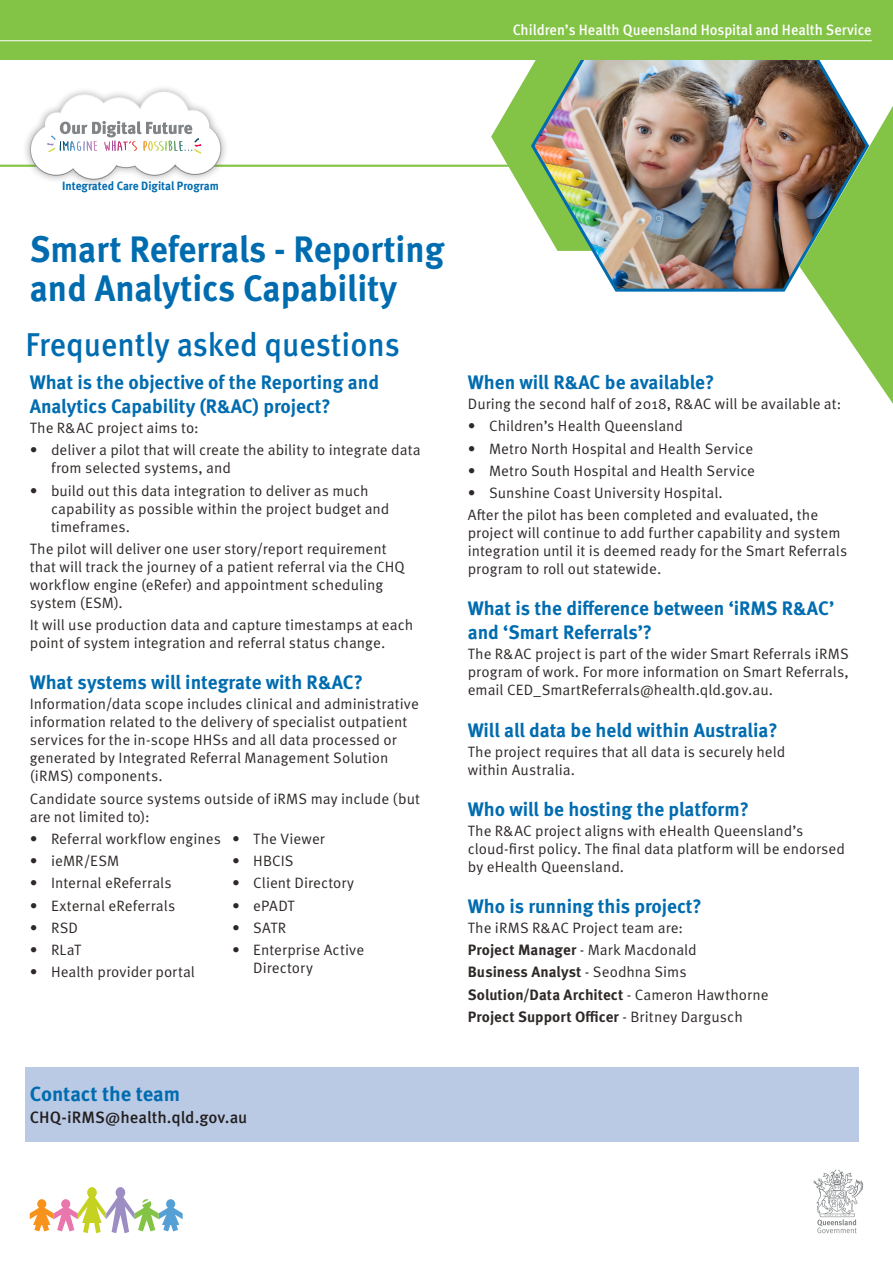
<style>
.page{position:relative;width:893px;height:1263px;background:#fff}
.page>*{position:absolute;margin:0;border:0;box-sizing:border-box;transform-origin:0 0}
.t1{font:700 36.75px/39px "Meta OT";color:#006cb0;scale:.95 1}
.H1_copy{font:500 33px "Meta OT";color:#006cb0;scale:.95 1}
.t2{font:700 20.4px "Meta OT";letter-spacing:-.01em;color:#006cb0}
.t3{font:700 19.5px/24px "Meta OT";color:#006cb0}
.t4{font:500 16.5px "Meta OT";color:#231f20}
.Body_10pt{font:15px/18px "Meta OT Norm";letter-spacing:.005em;color:#2e2928}
.Body_10pt-2{font:700 15px "Meta OT";letter-spacing:.005em;color:#2e2928}
.t5{font:500 15px "Meta OT";color:#fff;scale:.95 1}
.t6{font:700 12px "Meta OT";color:#006cb0;scale:.95 1}
.s1{font-family:"Meta OT Norm";font-weight:400}
</style>
<div class="page">
<svg style="left:813px;top:1169px;width:50px;height:64px"></svg>
<svg style="left:30px;top:1187px;width:153px;height:46px"></svg>
<hr style="left:0;top:165px;width:521px;height:2px;background:#89c64e">
<svg style="left:491px;top:59px;width:38px;height:143px"></svg>
<img style="left:529px;top:59px;width:342px;height:233px">
<svg style="left:799px;top:98px;width:94px;height:306px"></svg>
<div style="left:22px;top:85px;width:207px;height:103px;background:#231f20;opacity:.4"></div>
<svg style="left:30px;top:92px;width:191px;height:88px"></svg>
<div style="left:0;top:0;width:893px;height:59px;background:#83c447"></div>
<hr style="left:0;top:40px;width:872px;height:1px;background:#fff">
<div style="left:26px;top:1067px;width:833px;height:75px;background:#bacae5"></div>
<p class="t5" style="left:513px;top:21px;width:379px">Children’s Health Queensland Hospital and Health Service</p>
<p class="t6" style="left:62px;top:179px;width:167px">Integrated Care Digital Program</p>
<h1 class="t1" style="left:30px;top:231px;width:438px">Smart Referrals - Reporting and Analytics Capability</h1>
<p class="H1_copy" style="left:26px;top:324px;width:396px">Frequently asked questions</p>
<h2 class="t3" style="left:30px;top:371px;width:351px">What is the objective of the Reporting and<br>Analytics Capability (R&amp;AC) project?</h2>
<p class="Body_10pt" style="left:30px;top:419px;width:170px">The R&amp;AC project aims to:</p>
<p class="Body_10pt" style="left:51px;top:441px;width:371px;text-indent:-21px">• deliver a pilot that will create the ability to integrate data from selected systems, and</p>
<p class="Body_10pt" style="left:51px;top:482px;width:340px;text-indent:-21px">• build out this data integration to deliver as much capability as possible within the project budget and timeframes.</p>
<p class="Body_10pt" style="left:30px;top:540px;width:376px">The pilot will deliver one user story/report requirement that will track the journey of a patient referral via the CHQ workflow engine (eRefer) and appointment scheduling system (ESM).</p>
<p class="Body_10pt" style="left:30px;top:616px;width:385px">It will use production data and capture timestamps at each point of system integration and referral status change.</p>
<h2 class="t3" style="left:30px;top:671px;width:335px">What systems will integrate with R&amp;AC?</h2>
<p class="Body_10pt" style="left:30px;top:695px;width:391px">Information/data scope includes clinical and administrative information related to the delivery of specialist outpatient services for the in-scope HHSs and all data processed or generated by Integrated Referral Management Solution (iRMS) components.</p>
<p class="Body_10pt" style="left:30px;top:790px;width:392px">Candidate source systems outside of iRMS may include (but are not limited to):</p>
<p class="Body_10pt" style="left:30px;top:830px;width:193px">• Referral workflow engines</p>
<p class="Body_10pt" style="left:30px;top:852px;width:91px">• ieMR/ESM</p>
<p class="Body_10pt" style="left:30px;top:874px;width:144px">• Internal eReferrals</p>
<p class="Body_10pt" style="left:30px;top:897px;width:147px">• External eReferrals</p>
<p class="Body_10pt" style="left:30px;top:919px;width:50px">• RSD</p>
<p class="Body_10pt" style="left:30px;top:941px;width:53px">• RLaT</p>
<p class="Body_10pt" style="left:30px;top:963px;width:167px">• Health provider portal</p>
<p class="Body_10pt" style="left:232px;top:830px;width:94px">• The Viewer</p>
<p class="Body_10pt" style="left:232px;top:852px;width:63px">• HBCIS</p>
<p class="Body_10pt" style="left:232px;top:874px;width:124px">• Client Directory</p>
<p class="Body_10pt" style="left:232px;top:897px;width:64px">• ePADT</p>
<p class="Body_10pt" style="left:232px;top:919px;width:56px">• SATR</p>
<p class="Body_10pt" style="left:253px;top:941px;width:112px;text-indent:-21px">• Enterprise Active<br>Directory</p>
<h2 class="t3" style="left:468px;top:371px;width:248px">When will R&amp;AC be available?</h2>
<p class="Body_10pt" style="left:468px;top:395px;width:375px">During the second half of 2018, R&amp;AC will be available at:</p>
<p class="Body_10pt" style="left:468px;top:417px;width:217px">• Children’s Health Queensland</p>
<p class="Body_10pt" style="left:468px;top:440px;width:287px">• Metro North Hospital and Health Service</p>
<p class="Body_10pt" style="left:468px;top:462px;width:289px">• Metro South Hospital and Health Service</p>
<p class="Body_10pt" style="left:468px;top:484px;width:257px">• Sunshine Coast University Hospital.</p>
<p class="Body_10pt" style="left:468px;top:506px;width:381px">After the pilot has been completed and evaluated, the project will continue to add further capability and system integration until it is deemed ready for the Smart Referrals program to roll out statewide.</p>
<h2 class="t3" style="left:468px;top:597px;width:368px">What is the difference between ‘iRMS R&amp;AC’ and ‘Smart Referrals’?</h2>
<p class="Body_10pt" style="left:468px;top:646px;width:383px;text-align:justify">The R&amp;AC project is part of the wider Smart Referrals iRMS program of work. For more information on Smart Referrals, email CED_SmartReferrals@health.qld.gov.au.</p>
<h2 class="t3" style="left:468px;top:718px;width:311px">Will all data be held within Australia?</h2>
<p class="Body_10pt" style="left:468px;top:743px;width:319px">The project requires that all data is securely held within Australia.</p>
<h2 class="t3" style="left:468px;top:797px;width:283px">Who will be hosting the platform?</h2>
<p class="Body_10pt" style="left:468px;top:822px;width:379px">The R&amp;AC project aligns with eHealth Queensland’s cloud-first policy. The final data platform will be endorsed by eHealth Queensland.</p>
<h2 class="t3" style="left:468px;top:894px;width:236px">Who is running this project?</h2>
<p class="Body_10pt" style="left:468px;top:919px;width:217px">The iRMS R&amp;AC Project team are:</p>
<p class="Body_10pt-2" style="left:468px;top:941px;width:231px">Project Manager <span class="s1">- Mark Macdonald</span></p>
<p class="Body_10pt-2" style="left:468px;top:963px;width:220px">Business Analyst <span class="s1">- Seodhna Sims</span></p>
<p class="Body_10pt-2" style="left:468px;top:985px;width:302px">Solution/Data Architect <span class="s1">- Cameron Hawthorne</span></p>
<p class="Body_10pt-2" style="left:468px;top:1008px;width:277px">Project Support Officer <span class="s1">- Britney Dargusch</span></p>
<p class="t2" style="left:30px;top:1082px;width:152px">Contact the team</p>
<p class="t4" style="left:30px;top:1107px;width:219px">CHQ-iRMS@health.qld.gov.au</p>
</div>
